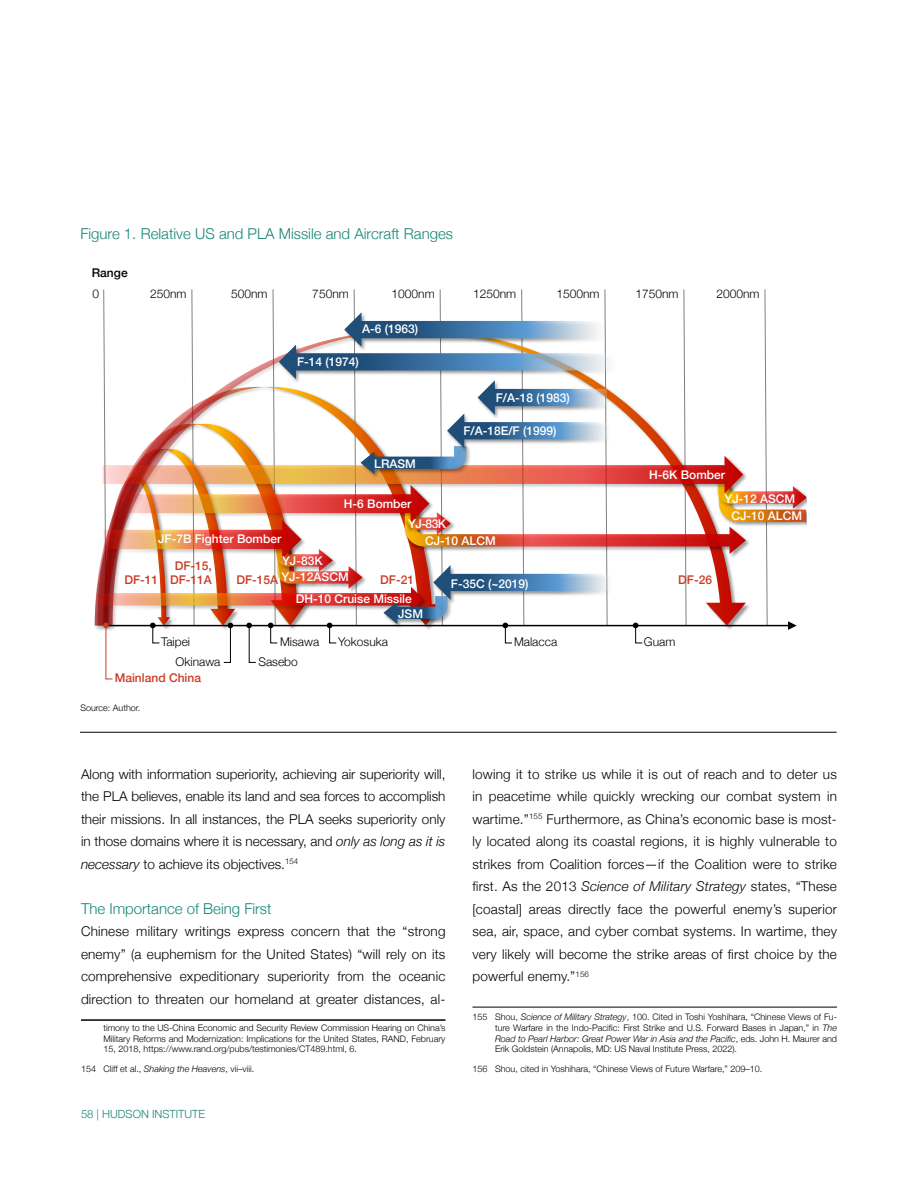
<style>
.page{position:relative;width:918px;height:1188px;background:#fff}
.page>*{position:absolute;margin:0;border:0;box-sizing:border-box;transform-origin:0 0}
.t1{font:300 15px "Helvetica Neue";color:#178676}
.t2{font:300 13.5px/22.5px "Helvetica Neue";letter-spacing:.015em;color:#000;text-align:justify}
.t3{font:500 12px/19.5px "Helvetica Neue";color:#fff}
.t4{font:300 12px/20.1px "Helvetica Neue";color:#000}
.t5{font:500 12px/14.2px "Helvetica Neue";color:#cb3c27;text-align:center}
.t6{font:500 12px "Helvetica Neue";color:#000}
.t7{font:300 11.25px "Helvetica Neue";color:#178676}
.t8{font:300 9px/10.8px "Helvetica Neue";color:#000;text-align:justify}
.s1{font-style:italic}
</style>
<div class="page">
<hr style="left:81px;top:1019px;width:365px;height:2px;background:#000">
<hr style="left:472px;top:1007px;width:365px;height:1px;background:#000">
<svg style="left:604px;top:289px;width:2px;height:21px"></svg>
<svg style="left:439px;top:289px;width:2px;height:21px"></svg>
<svg style="left:764px;top:289px;width:4px;height:336px"></svg>
<svg style="left:191px;top:289px;width:2px;height:39px"></svg>
<svg style="left:353px;top:289px;width:2px;height:21px"></svg>
<svg style="left:521px;top:289px;width:2px;height:21px"></svg>
<svg style="left:683px;top:289px;width:2px;height:39px"></svg>
<svg style="left:414px;top:330px;width:332px;height:295px"></svg>
<svg style="left:95px;top:330px;width:319px;height:296px"></svg>
<img style="left:95px;top:585px;width:335px;height:33px">
<svg style="left:97px;top:587px;width:326px;height:25px"></svg>
<hr style="left:104px;top:625px;width:685px;height:1px;background:#000">
<svg style="left:788px;top:621px;width:9px;height:9px"></svg>
<img style="left:752px;top:522px;width:54px;height:16px">
<svg style="left:752px;top:520px;width:54px;height:2px"></svg>
<img style="left:715px;top:479px;width:91px;height:41px">
<svg style="left:717px;top:481px;width:89px;height:28px"></svg>
<img style="left:101px;top:454px;width:649px;height:46px">
<svg style="left:113px;top:456px;width:630px;height:37px"></svg>
<img style="left:400px;top:508px;width:352px;height:54px">
<svg style="left:405px;top:510px;width:341px;height:44px"></svg>
<img style="left:390px;top:505px;width:74px;height:42px">
<svg style="left:407px;top:507px;width:44px;height:28px"></svg>
<img style="left:127px;top:483px;width:309px;height:46px">
<img style="left:129px;top:485px;width:300px;height:38px">
<img style="left:278px;top:559px;width:93px;height:41px">
<svg style="left:278px;top:561px;width:85px;height:28px"></svg>
<img style="left:278px;top:542px;width:61px;height:41px">
<svg style="left:278px;top:544px;width:55px;height:28px"></svg>
<img style="left:102px;top:518px;width:206px;height:47px">
<img style="left:113px;top:520px;width:188px;height:39px">
<img style="left:476px;top:386px;width:138px;height:25px">
<svg style="left:478px;top:386px;width:129px;height:25px;background:#829db6"></svg>
<img style="left:342px;top:310px;width:267px;height:33px">
<svg style="left:344px;top:312px;width:259px;height:31px"></svg>
<img style="left:278px;top:343px;width:343px;height:43px">
<svg style="left:279px;top:345px;width:335px;height:34px"></svg>
<img style="left:358px;top:444px;width:115px;height:41px">
<svg style="left:360px;top:446px;width:106px;height:28px"></svg>
<img style="left:381px;top:594px;width:73px;height:36px">
<svg style="left:383px;top:596px;width:65px;height:28px;background:#7e5e72"></svg>
<img style="left:445px;top:411px;width:169px;height:44px">
<svg style="left:447px;top:413px;width:161px;height:35px"></svg>
<img style="left:431px;top:563px;width:186px;height:43px">
<svg style="left:433px;top:565px;width:177px;height:35px"></svg>
<svg style="left:150px;top:623px;width:10px;height:21px"></svg>
<svg style="left:103px;top:289px;width:10px;height:391px"></svg>
<svg style="left:327px;top:623px;width:10px;height:21px"></svg>
<svg style="left:503px;top:623px;width:10px;height:21px"></svg>
<svg style="left:633px;top:623px;width:10px;height:21px"></svg>
<svg style="left:268px;top:289px;width:10px;height:355px"></svg>
<svg style="left:223px;top:623px;width:10px;height:40px"></svg>
<svg style="left:246px;top:623px;width:11px;height:40px"></svg>
<hr style="left:80px;top:732px;width:756px;height:1px;background:#000">
<p class="t1" style="left:80px;top:221px;width:374px">Figure 1. Relative US and PLA Missile and Aircraft Ranges</p>
<p class="t6" style="left:92px;top:263px;width:37px">Range</p>
<p class="t4" style="left:93px;top:283px;width:8px">0</p>
<p class="t4" style="left:150px;top:283px;width:38px">250nm</p>
<p class="t4" style="left:231px;top:283px;width:38px">500nm</p>
<p class="t4" style="left:312px;top:283px;width:38px">750nm</p>
<p class="t4" style="left:392px;top:283px;width:45px">1000nm</p>
<p class="t4" style="left:473px;top:283px;width:45px">1250nm</p>
<p class="t4" style="left:556px;top:283px;width:45px">1500nm</p>
<p class="t4" style="left:635px;top:283px;width:45px">1750nm</p>
<p class="t4" style="left:716px;top:283px;width:45px">2000nm</p>
<p class="t3" style="left:362px;top:318px;width:58px">A-6 (1963)</p>
<p class="t3" style="left:297px;top:351px;width:63px">F-14 (1974)</p>
<p class="t3" style="left:374px;top:453px;width:43px">LRASM</p>
<p class="t3" style="left:408px;top:493px;width:40px;text-indent:-64px">H-6 Bomber<br>YJ-83K</p>
<p class="t3" style="left:496px;top:387px;width:76px">F/A-18 (1983)</p>
<p class="t3" style="left:463px;top:420px;width:94px">F/A-18E/F (1999)</p>
<p class="t3" style="left:649px;top:464px;width:77px">H-6K Bomber</p>
<p class="t3" style="left:725px;top:488px;width:79px;line-height:17.7px;text-align:center">YJ-12 ASCM<br>CJ-10 ALCM</p>
<p class="t3" style="left:158px;top:529px;width:125px">JF-7B Fighter Bomber</p>
<p class="t3" style="left:281px;top:552px;width:69px;line-height:16.5px">YJ-83K<br>YJ-12ASCM</p>
<p class="t3" style="left:296px;top:588px;width:118px">DH-10 Cruise Missile</p>
<p class="t3" style="left:425px;top:530px;width:72px">CJ-10 ALCM</p>
<p class="t5" style="left:170px;top:557px;width:43px">DF-15,<br>DF-11A</p>
<p class="t5" style="left:236px;top:571px;width:43px">DF-15A</p>
<p class="t5" style="left:380px;top:572px;width:35px">DF-21</p>
<p class="t5" style="left:678px;top:572px;width:35px">DF-26</p>
<p class="t5" style="left:124px;top:572px;width:35px">DF-11</p>
<p class="t3" style="left:451px;top:573px;width:79px">F-35C (~2019)</p>
<p class="t4" style="left:176px;top:631px;width:46px;text-indent:-15px">Taipei<br>Okinawa</p>
<p class="t5" style="left:115px;top:670px;width:88px">Mainland China</p>
<p class="t8" style="left:80px;top:702px;width:62px">Source: Author.</p>
<p class="t3" style="left:398px;top:603px;width:26px">JSM</p>
<p class="t4" style="left:280px;top:631px;width:41px">Misawa</p>
<p class="t4" style="left:338px;top:631px;width:52px">Yokosuka</p>
<p class="t4" style="left:514px;top:631px;width:45px">Malacca</p>
<p class="t4" style="left:644px;top:631px;width:33px">Guam</p>
<p class="t4" style="left:258px;top:651px;width:41px">Sasebo</p>
<p class="t2" style="left:81px;top:761px;width:366px">Along with information superiority, achieving air superiority will, the PLA believes, enable its land and sea forces to accomplish their missions. In all instances, the PLA seeks superiority only in those domains where it is necessary, and <span class="s1">only as long as it is necessary</span> to achieve its objectives.<sup>154</sup></p>
<p class="t1" style="left:81px;top:896px;width:192px">The Importance of Being First</p>
<p class="t2" style="left:81px;top:919px;width:366px">Chinese military writings express concern that the “strong enemy” (a euphemism for the United States) “will rely on its comprehensive expeditionary superiority from the oceanic direction to threaten our homeland at greater distances, al-</p>
<p class="t8" style="left:104px;top:1022px;width:344px">timony to the US-China Economic and Security Review Commission Hearing on China’s Military Reforms and Modernization: Implications for the United States, RAND, February 15, 2018, https://www.rand.org/pubs/testimonies/CT489.html, 6.</p>
<p class="t8" style="left:81px;top:1063px;width:175px">154 Cliff et al., <span class="s1">Shaking the Heavens</span>, vii–viii.</p>
<p class="t7" style="left:81px;top:1105px;width:126px">58 | HUDSON INSTITUTE</p>
<p class="t2" style="left:472px;top:761px;width:366px">lowing it to strike us while it is out of reach and to deter us in peacetime while quickly wrecking our combat system in wartime.”<sup>155</sup> Furthermore, as China’s economic base is most&shy;ly located along its coastal regions, it is highly vulnerable to strikes from Coalition forces—if the Coalition were to strike first. As the 2013 <span class="s1">Science of Military Strategy</span> states, “These [coastal] areas directly face the powerful enemy’s superior sea, air, space, and cyber combat systems. In wartime, they very likely will become the strike areas of first choice by the powerful enemy.”<sup>156</sup></p>
<p class="t8" style="left:495px;top:1011px;width:344px;text-indent:-23px">155 Shou, <span class="s1">Science of Military Strategy</span>, 100. Cited in Toshi Yoshihara, “Chinese Views of Fu&shy;ture Warfare in the Indo-Pacific: First Strike and U.S. Forward Bases in Japan,” in <span class="s1">The Road to Pearl Harbor: Great Power War in Asia and the Pacific</span>, eds. John H. Maurer and Erik Goldstein (Annapolis, MD: US Naval Institute Press, 2022).</p>
<p class="t8" style="left:473px;top:1063px;width:291px">156 Shou, cited in Yoshihara, “Chinese Views of Future Warfare,” 209–10.</p>
</div>
